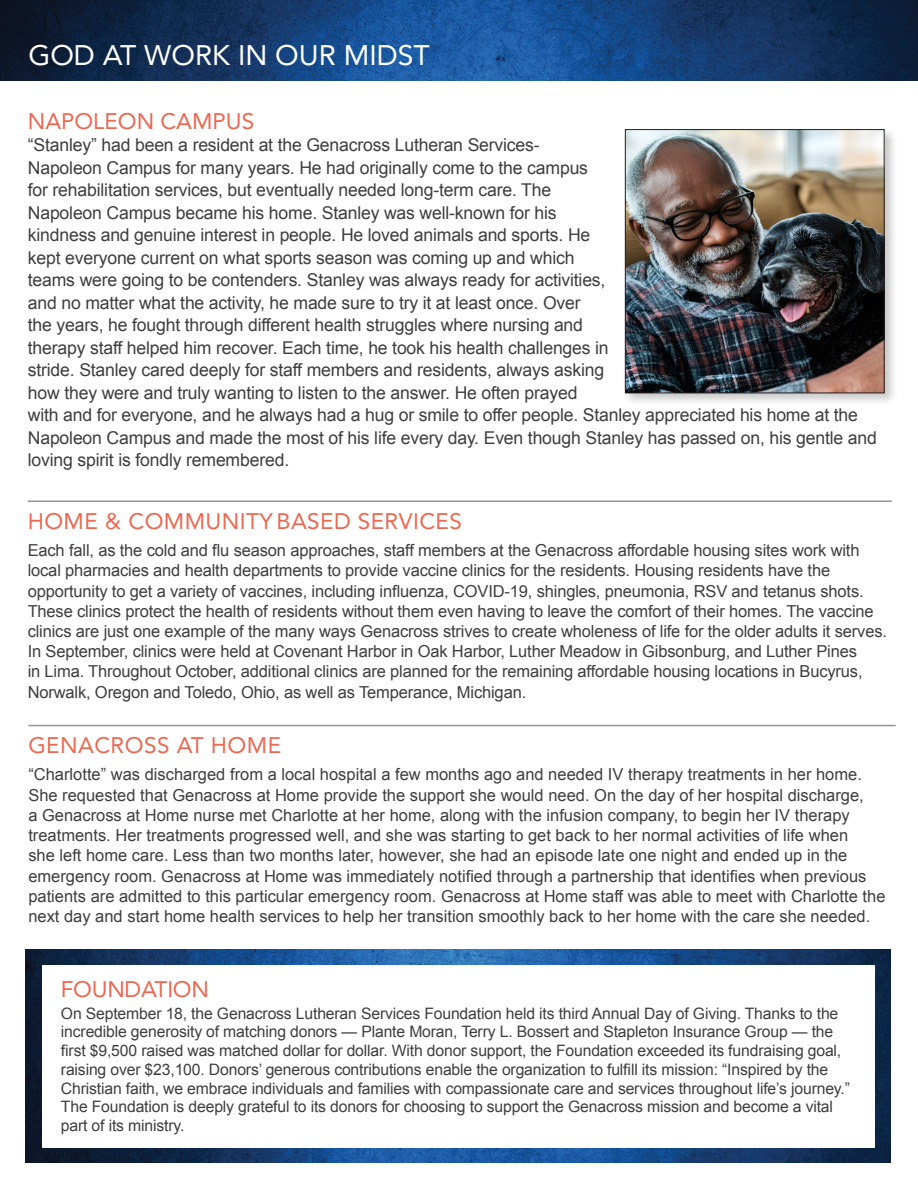
<style>
.page{position:relative;width:918px;height:1188px;background:#fff}
.page>*{position:absolute;margin:0;border:0;box-sizing:border-box;transform-origin:0 0}
.t1{font:28.35px "Avenir";color:#fff}
.Paragraph_Rule{font:22.5px "Avenir";letter-spacing:.02em;color:#ec6750}
.Paragraph_Rule-2{font:22.5px "Avenir";color:#ec6750}
.Paragraph_Rule-3{font:22.5px "Avenir";letter-spacing:-.01em;color:#ec6750}
.t2{font:17.7px/22.5px "Arial";letter-spacing:-.01em;color:#3e3e3f}
.t3{font:16.5px/20.2px "Arial";letter-spacing:-.01em;color:#3e3e3f}
.t4{font:15.75px/18.8px "Arial";letter-spacing:-.01em;color:#3e3e3f}
</style>
<div class="page">
<img style="left:26px;top:950px;width:865px;height:212px">
<div style="left:42px;top:965px;width:833px;height:182px;background:#fff"></div>
<img style="left:0;top:0;width:918px;height:81px">
<hr style="left:28px;top:725px;width:868px;height:1px;background:#939598">
<hr style="left:28px;top:501px;width:864px;height:1px;background:#939598">
<div style="left:622px;top:126px;width:276px;height:281px;background:#231f20;opacity:.25"></div>
<img style="left:627px;top:131px;width:256px;height:260px">
<div style="left:625px;top:129px;width:260px;height:264px;border:1px solid #231f20"></div>
<p class="t1" style="left:28px;top:32px;width:403px">GOD AT WORK IN OUR MIDST</p>
<p class="Paragraph_Rule-2" style="left:28px;top:103px;width:228px">NAPOLEON CAMPUS</p>
<p class="t2" style="left:28px;top:134px;width:851px">“Stanley” had been a resident at the Genacross Lutheran Services-<br>Napoleon Campus for many years. He had originally come to the campus<br>for rehabilitation services, but eventually needed long-term care. The<br>Napoleon Campus became his home. Stanley was well-known for his<br>kindness and genuine interest in people. He loved animals and sports. He<br>kept everyone current on what sports season was coming up and which<br>teams were going to be contenders. Stanley was always ready for activities,<br>and no matter what the activity, he made sure to try it at least once. Over<br>the years, he fought through different health struggles where nursing and<br>therapy staff helped him recover. Each time, he took his health challenges in<br>stride. Stanley cared deeply for staff members and residents, always asking<br>how they were and truly wanting to listen to the answer. He often prayed<br>with and for everyone, and he always had a hug or smile to offer people. Stanley appreciated his home at the Napoleon Campus and made the most of his life every day. Even though Stanley has passed on, his gentle and loving spirit is fondly remembered.</p>
<p class="Paragraph_Rule" style="left:28px;top:503px;width:436px">HOME &amp; COMMUNITYBASED SERVICES</p>
<p class="t3" style="left:28px;top:540px;width:861px">Each fall, as the cold and flu season approaches, staff members at the Genacross affordable housing sites work with local pharmacies and health departments to provide vaccine clinics for the residents. Housing residents have the opportunity to get a variety of vaccines, including influenza, COVID-19, shingles, pneumonia, RSV and tetanus shots.<br>These clinics protect the health of residents without them even having to leave the comfort of their homes. The vaccine clinics are just one example of the many ways Genacross strives to create wholeness of life for the older adults it serves.<br>In September, clinics were held at Covenant Harbor in Oak Harbor, Luther Meadow in Gibsonburg, and Luther Pines<br>in Lima. Throughout October, additional clinics are planned for the remaining affordable housing locations in Bucyrus, Norwalk, Oregon and Toledo, Ohio, as well as Temperance, Michigan.</p>
<p class="Paragraph_Rule" style="left:28px;top:727px;width:254px">GENACROSS AT HOME</p>
<p class="t3" style="left:28px;top:765px;width:859px">“Charlotte” was discharged from a local hospital a few months ago and needed IV therapy treatments in her home.<br>She requested that Genacross at Home provide the support she would need. On the day of her hospital discharge,<br>a Genacross at Home nurse met Charlotte at her home, along with the infusion company, to begin her IV therapy treatments. Her treatments progressed well, and she was starting to get back to her normal activities of life when<br>she left home care. Less than two months later, however, she had an episode late one night and ended up in the emergency room. Genacross at Home was immediately notified through a partnership that identifies when previous patients are admitted to this particular emergency room. Genacross at Home staff was able to meet with Charlotte the next day and start home health services to help her transition smoothly back to her home with the care she needed.</p>
<p class="Paragraph_Rule-3" style="left:61px;top:971px;width:150px">FOUNDATION</p>
<p class="t4" style="left:61px;top:1004px;width:791px">On September 18, the Genacross Lutheran Services Foundation held its third Annual Day of Giving. Thanks to the incredible generosity of matching donors — Plante Moran, Terry L. Bossert and Stapleton Insurance Group — the first $9,500 raised was matched dollar for dollar. With donor support, the Foundation exceeded its fundraising goal, raising over $23,100. Donors’ generous contributions enable the organization to fulfill its mission: “Inspired by the Christian faith, we embrace individuals and families with compassionate care and services throughout life’s journey.” The Foundation is deeply grateful to its donors for choosing to support the Genacross mission and become a vital part of its ministry.</p>
</div>
